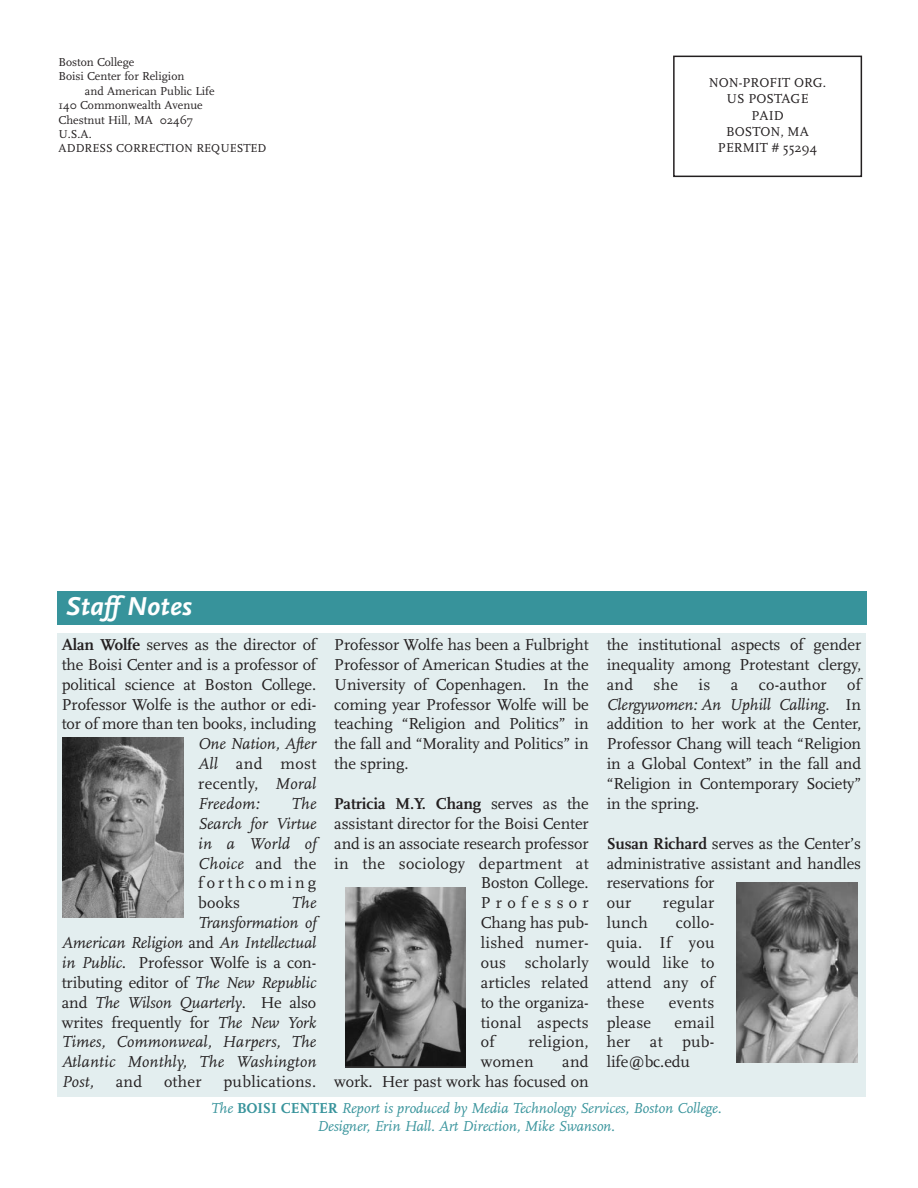
<style>
.page{position:relative;width:918px;height:1188px;background:#fff}
.page>*{position:absolute;margin:0;border:0;box-sizing:border-box;transform-origin:0 0}
.t1{font:italic 700 27px "Scala Sans";color:#fff}
.t2{font:16.5px/19.8px "Scala";letter-spacing:-.005em;color:#231f20;text-align:justify}
.t3{font:italic 16.5px/19.8px "Scala";letter-spacing:-.005em;color:#231f20;text-align:justify}
.t4{font:16.5px/19.8px "Scala";letter-spacing:.02em;color:#231f20}
.t5{font:italic 16.5px "Scala";letter-spacing:.015em;color:#231f20}
.t6{font:700 16.5px "Scala";letter-spacing:-.005em;color:#231f20}
.t7{font:16.5px "Scala";letter-spacing:.32em;color:#231f20}
.t8{font:italic 15px/18px "Scala";letter-spacing:-.005em;color:#37939b;text-align:center}
.t9{font:13.5px/16.2px "Scala";color:#231f20;text-align:center}
.t10{font:12px "Scala";color:#231f20}
.s1{font-weight:700}
.s2{font-style:normal}
.s3{font-style:italic}
.s4{font-weight:400}
.s5{font-weight:700;font-style:normal}
</style>
<div class="page">
<div style="left:673px;top:56px;width:189px;height:121px;border:2px solid #231f20"></div>
<div style="left:57px;top:633px;width:809px;height:464px;background:#e3eeef"></div>
<img style="left:63px;top:737px;width:120px;height:180px">
<img style="left:345px;top:887px;width:121px;height:180px">
<img style="left:737px;top:882px;width:121px;height:180px">
<div style="left:57px;top:591px;width:810px;height:34px;background:#37939b"></div>
<p class="t10" style="left:58px;top:57px;width:77px">Boston College</p>
<p class="t10" style="left:58px;top:72px;width:127px">Boisi Center for Religion</p>
<p class="t10" style="left:85px;top:86px;width:131px">and American Public Life</p>
<p class="t10" style="left:58px;top:101px;width:146px">140 Commonwealth Avenue</p>
<p class="t10" style="left:58px;top:115px;width:136px">Chestnut Hill, MA 02467</p>
<p class="t10" style="left:58px;top:129px;width:35px">U.S.A.</p>
<p class="t10" style="left:58px;top:144px;width:209px">ADDRESS CORRECTION REQUESTED</p>
<p class="t9" style="left:709px;top:76px;width:119px">NON-PROFIT ORG.<br>US POSTAGE<br>PAID<br>BOSTON, MA<br>PERMIT # 55294</p>
<h1 class="t1" style="left:66px;top:595px;width:127px">Staff Notes</h1>
<p class="t2" style="left:62px;top:636px;width:256px"><span class="s1">Alan Wolfe</span> serves as the director of the Boisi Center and is a professor of political science at Boston College.<br>Professor Wolfe is the author or edi&shy;tor of more than ten books, including</p>
<p class="t3" style="left:198px;top:736px;width:120px">One Nation, After All <span class="s2">and most recently,</span> Moral Freedom:</p>
<p class="t3" style="left:198px;top:796px;width:120px;text-indent:93px">The Search for Virtue in a World of Choice <span class="s2">and the forthcoming books</span></p>
<p class="t3" style="left:291px;top:895px;width:27px">The</p>
<p class="t3" style="left:198px;top:915px;width:120px">Transformation of</p>
<p class="t3" style="left:62px;top:935px;width:256px">American Religion <span class="s2">and</span> An Intellectual</p>
<p class="t2" style="left:62px;top:954px;width:256px"><span class="s3">in Public.</span> Professor Wolfe is a con-</p>
<p class="t2" style="left:62px;top:974px;width:256px">tributing editor of <span class="s3">The New Republic</span></p>
<p class="t3" style="left:62px;top:995px;width:256px"><span class="s2">and</span> The Wilson Quarterly<span class="s2">. He also</span></p>
<p class="t2" style="left:62px;top:1014px;width:256px">writes frequently for <span class="s3">The New York</span></p>
<p class="t3" style="left:62px;top:1035px;width:256px">Times, Commonweal, Harpers, The</p>
<p class="t5" style="left:62px;top:1056px;width:256px">Atlantic Monthly, The Washington</p>
<p class="t3" style="left:62px;top:1074px;width:34px">Post,</p>
<p class="t2" style="left:116px;top:1073px;width:28px">and</p>
<p class="t2" style="left:164px;top:1073px;width:39px">other</p>
<p class="t4" style="left:223px;top:1073px;width:94px">publications.</p>
<p class="t2" style="left:334px;top:636px;width:256px">Professor Wolfe has been a Fulbright Professor of American Studies at the University of Copenhagen. In the coming year Professor Wolfe will be teaching “Religion and Politics” in the fall and “Morality and Politics” in the spring.</p>
<p class="t6" style="left:334px;top:797px;width:256px">Patricia M.Y. Chang <span class="s4">serves as the</span></p>
<p class="t2" style="left:334px;top:815px;width:256px">assistant director for the Boisi Center</p>
<p class="t2" style="left:334px;top:835px;width:256px">and is an associate research professor</p>
<p class="t4" style="left:334px;top:855px;width:256px">in the sociology department at</p>
<p class="t2" style="left:481px;top:875px;width:109px">Boston College.</p>
<p class="t7" style="left:481px;top:897px;width:109px">Professor</p>
<p class="t2" style="left:481px;top:914px;width:109px">Chang has pub-</p>
<p class="t4" style="left:481px;top:934px;width:110px">lished numer-</p>
<p class="t4" style="left:481px;top:954px;width:110px">ous scholarly</p>
<p class="t2" style="left:481px;top:974px;width:109px">articles related</p>
<p class="t2" style="left:481px;top:994px;width:110px">to the organiza-</p>
<p class="t4" style="left:481px;top:1014px;width:109px">tional aspects</p>
<p class="t2" style="left:481px;top:1034px;width:15px">of</p>
<p class="t4" style="left:481px;top:1034px;width:109px;text-indent:48px">religion, women</p>
<p class="t2" style="left:334px;top:1053px;width:256px;text-align:right">and<br>work. Her past work has focused on</p>
<p class="t2" style="left:607px;top:636px;width:256px">the institutional aspects of gender inequality among Protestant clergy, and she is a co-author of <span class="s3">Clergywomen: An Uphill Calling</span>. In addition to her work at the Center, Professor Chang will teach “Religion in a Global Context” in the fall and “Religion in Contemporary Society” in the spring.</p>
<p class="t2" style="left:607px;top:835px;width:256px;text-align:left"><span class="s1">Susan Richard</span> serves as the Center’s administrative assistant and handles reservations for<br>our</p>
<p class="t4" style="left:663px;top:894px;width:53px">regular</p>
<p class="t2" style="left:607px;top:914px;width:109px;text-indent:69px">collo&shy;quia. If you would like to attend any of these</p>
<p class="t2" style="left:607px;top:914px;width:43px">lunch</p>
<p class="t2" style="left:669px;top:994px;width:47px">events</p>
<p class="t2" style="left:607px;top:1014px;width:109px;text-indent:68px">email her at pub&shy;life@bc.edu</p>
<p class="t2" style="left:607px;top:1014px;width:46px">please</p>
<p class="t8" style="left:211px;top:1101px;width:512px">The <span class="s5">BOISI CENTER</span> Report is produced by Media Technology Services, Boston College.<br>Designer, Erin Hall. Art Direction, Mike Swanson.</p>
</div>
